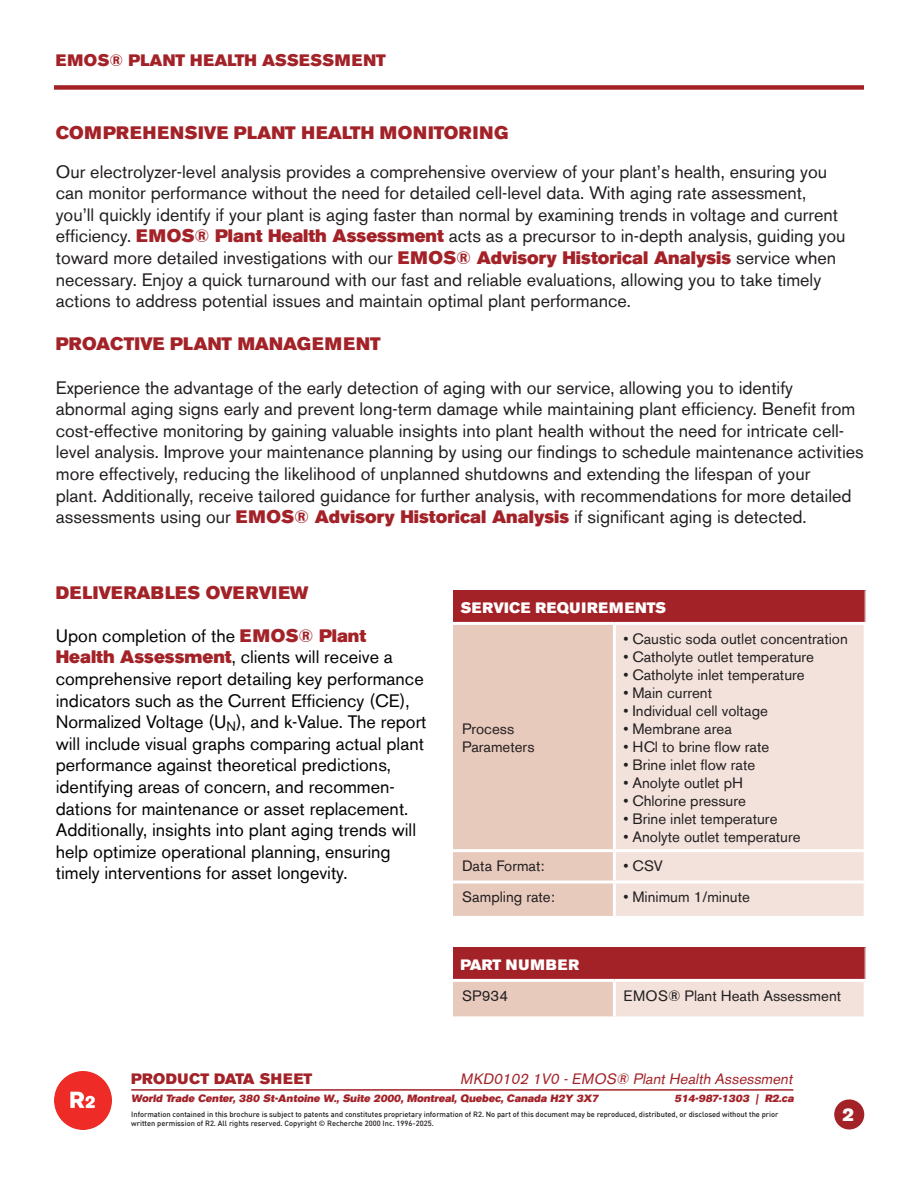
<style>
.page{position:relative;width:918px;height:1188px;background:#fff}
.page>*{position:absolute;margin:0;border:0;box-sizing:border-box;transform-origin:0 0}
.t1{font:18px/21.6px "Akzidenz Grotesk BE";color:#231f20}
.t2{font:18px/21.6px "Akzidenz Grotesk BE";color:#040503}
.t3{font:18px "Akzidenz Grotesk BE Super";letter-spacing:.02em;color:#a32228}
.t4{font:18px "Akzidenz Grotesk BE Super";color:#a32228}
.t5{font:18px "Akzidenz Grotesk BE Super";color:#fff}
.t6{font:16.5px "Akzidenz Grotesk BE Super";letter-spacing:.01em;color:#a32228}
.t7{font:15px "Akzidenz Grotesk BE";color:#231f20}
.t8{font:italic 15px "Akzidenz Grotesk BE";color:#a32228}
.t9{font:15px "Akzidenz Grotesk BE Super";letter-spacing:.03em;color:#fff}
.t10{font:15px "Akzidenz Grotesk BE Super";letter-spacing:.03em;color:#a32228}
.t11{font:15px "Akzidenz Grotesk BE Super";letter-spacing:.065em;color:#fff}
.t12{font:10.5px "Akzidenz Grotesk BE Super";color:#a32228}
.t13{font:500 7.5px/9px "DIN";color:#1f1a1e}
.s1{font-family:"Akzidenz Grotesk BE Super";color:#a32228}
</style>
<div class="page">
<div style="left:54px;top:85px;width:810px;height:5px;background:#a32228"></div>
<img style="left:54px;top:1072px;width:58px;height:57px">
<hr style="left:131px;top:1089px;width:662px;height:2px;background:#a32228">
<div style="left:834px;top:1099px;width:30px;height:31px;background:#a32228;border-radius:50%"></div>
<div style="left:453px;top:590px;width:412px;height:33px;background:#a32228"></div>
<div style="left:453px;top:625px;width:160px;height:291px;background:#e8cabd"></div>
<div style="left:616px;top:625px;width:248px;height:291px;background:#f2e2db"></div>
<hr style="left:453px;top:849px;width:161px;height:3px;background:#fff">
<hr style="left:614px;top:849px;width:253px;height:3px;background:#fff">
<svg style="left:453px;top:880px;width:161px;height:4px"></svg>
<svg style="left:615px;top:880px;width:249px;height:4px"></svg>
<hr style="left:453px;top:622px;width:161px;height:3px;background:#fff">
<hr style="left:614px;top:622px;width:253px;height:3px;background:#fff">
<div style="left:453px;top:947px;width:412px;height:33px;background:#a32228"></div>
<div style="left:453px;top:980px;width:161px;height:38px;background:#e8cabd"></div>
<div style="left:614px;top:980px;width:251px;height:38px;background:#f2e2db"></div>
<hr style="left:453px;top:1016px;width:161px;height:3px;background:#fff">
<hr style="left:614px;top:1016px;width:253px;height:3px;background:#fff">
<hr style="left:453px;top:979px;width:161px;height:3px;background:#fff">
<hr style="left:614px;top:979px;width:253px;height:3px;background:#fff">
<hr style="left:613px;top:982px;width:3px;height:34px;background:#fff">
<hr style="left:864px;top:982px;width:3px;height:34px;background:#fff">
<p class="t6" style="left:56px;top:51px;width:331px">EMOS® PLANT HEALTH ASSESSMENT</p>
<p class="t3" style="left:56px;top:122px;width:454px">COMPREHENSIVE PLANT HEALTH MONITORING</p>
<p class="t1" style="left:56px;top:161px;width:791px">Our electrolyzer-level analysis provides a comprehensive overview of your plant’s health, ensuring you can monitor performance without the need for detailed cell-level data. With aging rate assessment, you’ll quickly identify if your plant is aging faster than normal by examining trends in voltage and current efficiency. <span class="s1">EMOS® Plant Health Assessment</span> acts as a precursor to in-depth analysis, guiding you toward more detailed investigations with our <span class="s1">EMOS® Advisory Historical Analysis</span> service when necessary. Enjoy a quick turnaround with our fast and reliable evaluations, allowing you to take timely actions to address potential issues and maintain optimal plant performance.</p>
<p class="t4" style="left:56px;top:334px;width:326px">PROACTIVE PLANT MANAGEMENT</p>
<p class="t1" style="left:56px;top:377px;width:810px">Experience the advantage of the early detection of aging with our service, allowing you to identify abnormal aging signs early and prevent long-term damage while maintaining plant efficiency. Benefit from cost-effective monitoring by gaining valuable insights into plant health without the need for intricate cell&shy;level analysis. Improve your maintenance planning by using our findings to schedule maintenance activities more effectively, reducing the likelihood of unplanned shutdowns and extending the lifespan of your<br>plant. Additionally, receive tailored guidance for further analysis, with recommendations for more detailed assessments using our <span class="s1">EMOS® Advisory Historical Analysis</span> if significant aging is detected.</p>
<p class="t3" style="left:56px;top:582px;width:254px">DELIVERABLES OVERVIEW</p>
<p class="t2" style="left:56px;top:625px;width:372px">Upon completion of the <span class="s1">EMOS® Plant Health Assessment</span>, clients will receive a comprehensive report detailing key performance indicators such as the Current Efficiency (CE), Normalized Voltage (U<sub>N</sub>), and k-Value. The report will include visual graphs comparing actual plant performance against theoretical predictions, identifying areas of concern, and recommen&shy;dations for maintenance or asset replacement.<br>Additionally, insights into plant aging trends will help optimize operational planning, ensuring timely interventions for asset longevity.</p>
<p class="t9" style="left:460px;top:599px;width:207px">SERVICE REQUIREMENTS</p>
<p class="t7" style="left:462px;top:719px;width:54px">Process</p>
<p class="t7" style="left:462px;top:737px;width:74px">Parameters</p>
<p class="t7" style="left:623px;top:629px;width:226px">• Caustic soda outlet concentration</p>
<p class="t7" style="left:623px;top:647px;width:192px">• Catholyte outlet temperature</p>
<p class="t7" style="left:623px;top:665px;width:183px">• Catholyte inlet temperature</p>
<p class="t7" style="left:623px;top:683px;width:90px">• Main current</p>
<p class="t7" style="left:623px;top:701px;width:146px">• Individual cell voltage</p>
<p class="t7" style="left:623px;top:719px;width:110px">• Membrane area</p>
<p class="t7" style="left:623px;top:737px;width:147px">• HCl to brine flow rate</p>
<p class="t7" style="left:623px;top:755px;width:133px">• Brine inlet flow rate</p>
<p class="t7" style="left:623px;top:773px;width:121px">• Anolyte outlet pH</p>
<p class="t7" style="left:623px;top:791px;width:124px">• Chlorine pressure</p>
<p class="t7" style="left:623px;top:809px;width:156px">• Brine inlet temperature</p>
<p class="t7" style="left:623px;top:827px;width:179px">• Anolyte outlet temperature</p>
<p class="t7" style="left:462px;top:857px;width:84px">Data Format:</p>
<p class="t7" style="left:623px;top:857px;width:41px">• CSV</p>
<p class="t7" style="left:462px;top:888px;width:94px">Sampling rate:</p>
<p class="t7" style="left:623px;top:888px;width:128px">• Minimum 1/minute</p>
<p class="t11" style="left:460px;top:956px;width:120px">PART NUMBER</p>
<p class="t7" style="left:462px;top:986px;width:48px">SP934</p>
<p class="t7" style="left:623px;top:986px;width:219px">EMOS® Plant Heath Assessment</p>
<p class="t10" style="left:131px;top:1070px;width:182px">PRODUCT DATA SHEET</p>
<p class="t8" style="left:460px;top:1070px;width:337px">MKD0102 1V0 - EMOS® Plant Health Assessment</p>
<p class="t12" style="left:131px;top:1092px;width:471px">World Trade Center, 380 St-Antoine W., Suite 2000, Montreal, Quebec, Canada H2Y 3X7</p>
<p class="t12" style="left:674px;top:1092px;width:123px">514-987-1303 | R2.ca</p>
<p class="t13" style="left:131px;top:1110px;width:649px">Information contained in this brochure is subject to patents and constitutes proprietary information of R2. No part of this document may be reproduced, distributed, or disclosed without the prior written permission of R2. All rights reserved. Copyright © Recherche 2000 Inc. 1996-2025.</p>
<p class="t5" style="left:843px;top:1104px;width:13px">2</p>
</div>
